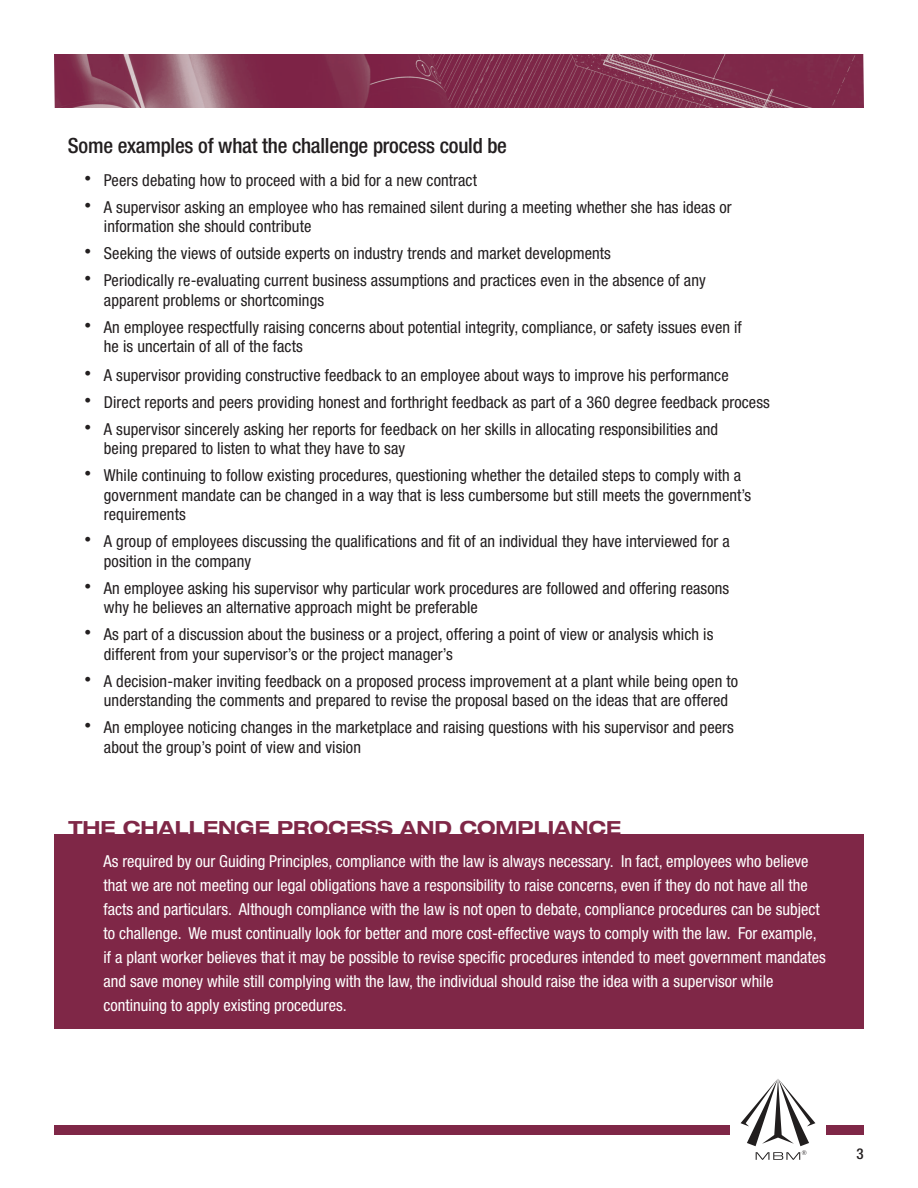
<style>
.page{position:relative;width:918px;height:1188px;background:#fff}
.page>*{position:absolute;margin:0;border:0;box-sizing:border-box;transform-origin:0 0}
.t1{font:500 condensed 21px "Helvetica Neue";letter-spacing:-.01em;color:#231f20}
.t2{font:700 expanded 19.5px "Helvetica Neue";color:#7f2747}
.t3{font:condensed 16.5px/19.5px "Helvetica Neue";letter-spacing:.005em;color:#231f20}
.t4{font:condensed 16.5px/24px "Helvetica Neue";color:#fff}
.t5{font:500 condensed 15px "Helvetica Neue";color:#231f20}
</style>
<div class="page">
<div style="left:54px;top:835px;width:810px;height:194px;background:#7f2747"></div>
<div style="left:54px;top:1125px;width:810px;height:9px;background:#7f2747"></div>
<div style="left:730px;top:1068px;width:95px;height:107px;background:#fff"></div>
<svg style="left:741px;top:1079px;width:74px;height:81px"></svg>
<img style="left:54px;top:54px;width:810px;height:54px">
<p class="t1" style="left:68px;top:133px;width:441px">Some examples of what the challenge process could be</p>
<p class="t3" style="left:84px;top:170px;width:394px"><sup>•</sup> Peers debating how to proceed with a bid for a new contract</p>
<p class="t3" style="left:104px;top:197px;width:629px;text-indent:-20px"><sup>•</sup> A supervisor asking an employee who has remained silent during a meeting whether she has ideas or information she should contribute</p>
<p class="t3" style="left:84px;top:244px;width:528px"><sup>•</sup> Seeking the views of outside experts on industry trends and market developments</p>
<p class="t3" style="left:104px;top:271px;width:604px;text-indent:-20px"><sup>•</sup> Periodically re-evaluating current business assumptions and practices even in the absence of any apparent problems or shortcomings</p>
<p class="t3" style="left:104px;top:317px;width:639px;text-indent:-20px"><sup>•</sup> An employee respectfully raising concerns about potential integrity, compliance, or safety issues even if he is uncertain of all of the facts</p>
<p class="t3" style="left:84px;top:365px;width:646px"><sup>•</sup> A supervisor providing constructive feedback to an employee about ways to improve his performance</p>
<p class="t3" style="left:84px;top:392px;width:687px"><sup>•</sup> Direct reports and peers providing honest and forthright feedback as part of a 360 degree feedback process</p>
<p class="t3" style="left:104px;top:419px;width:616px;text-indent:-20px"><sup>•</sup> A supervisor sincerely asking her reports for feedback on her skills in allocating responsibilities and being prepared to listen to what they have to say</p>
<p class="t3" style="left:104px;top:466px;width:649px;text-indent:-20px"><sup>•</sup> While continuing to follow existing procedures, questioning whether the detailed steps to comply with a government mandate can be changed in a way that is less cumbersome but still meets the government’s requirements</p>
<p class="t3" style="left:104px;top:532px;width:627px;text-indent:-20px"><sup>•</sup> A group of employees discussing the qualifications and fit of an individual they have interviewed for a position in the company</p>
<p class="t3" style="left:104px;top:578px;width:627px;text-indent:-20px"><sup>•</sup> An employee asking his supervisor why particular work procedures are followed and offering reasons why he believes an alternative approach might be preferable</p>
<p class="t3" style="left:104px;top:625px;width:611px;text-indent:-20px"><sup>•</sup> As part of a discussion about the business or a project, offering a point of view or analysis which is different from your supervisor’s or the project manager’s</p>
<p class="t3" style="left:84px;top:671px;width:655px;text-align:center"><sup>•</sup> A decision-maker inviting feedback on a proposed process improvement at a plant while being open to understanding the comments and prepared to revise the proposal based on the ideas that are offered</p>
<p class="t3" style="left:104px;top:718px;width:631px;text-indent:-20px"><sup>•</sup> An employee noticing changes in the marketplace and raising questions with his supervisor and peers about the group’s point of view and vision</p>
<p class="t2" style="left:68px;top:816px;width:555px">THE CHALLENGE PROCESS AND COMPLIANCE</p>
<p class="t4" style="left:103px;top:849px;width:724px">As required by our Guiding Principles, compliance with the law is always necessary. In fact, employees who believe that we are not meeting our legal obligations have a responsibility to raise concerns, even if they do not have all the facts and particulars. Although compliance with the law is not open to debate, compliance procedures can be subject to challenge. We must continually look for better and more cost-effective ways to comply with the law. For example, if a plant worker believes that it may be possible to revise specific procedures intended to meet government mandates and save money while still complying with the law, the individual should raise the idea with a supervisor while continuing to apply existing procedures.</p>
<p class="t5" style="left:856px;top:1144px;width:9px">3</p>
</div>
